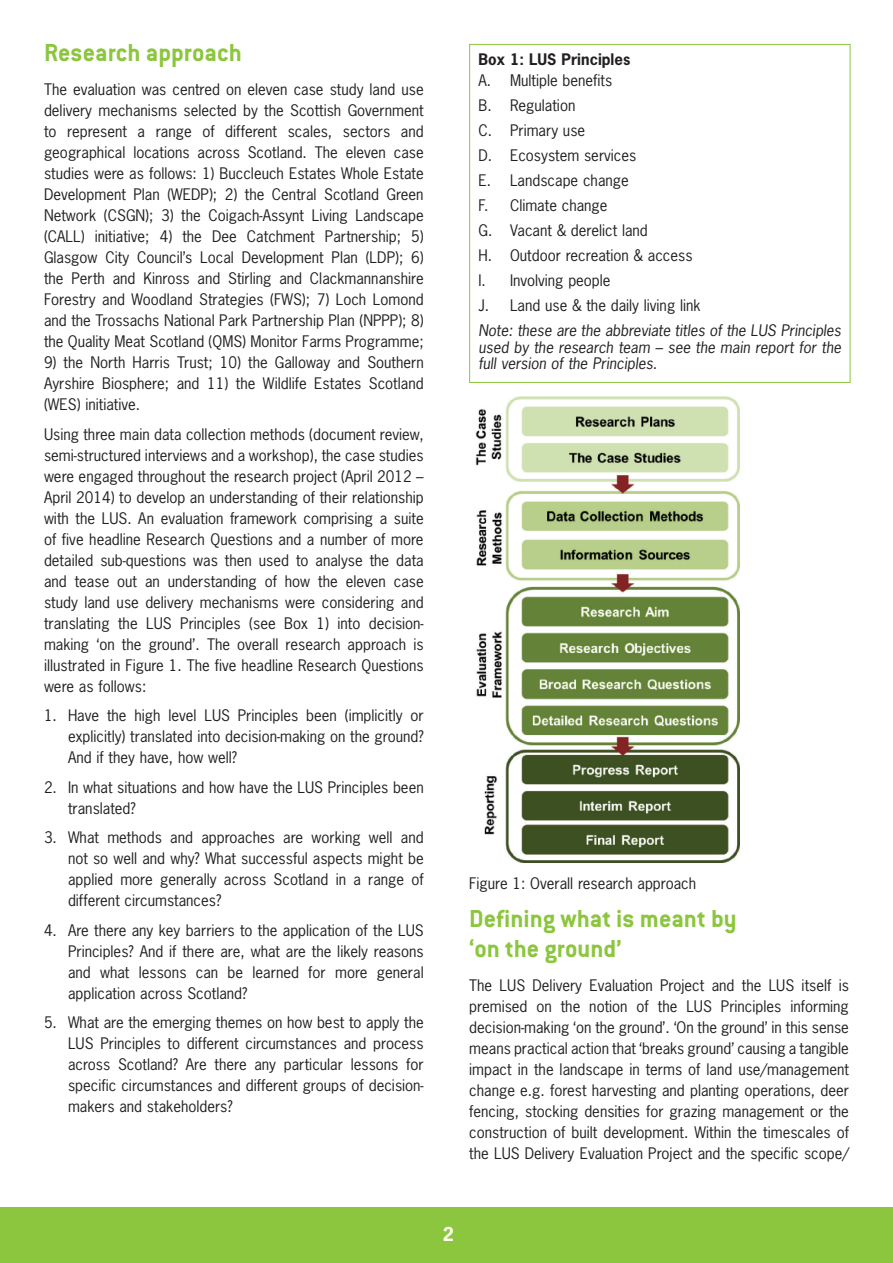
<style>
.page{position:relative;width:893px;height:1263px;background:#fff}
.page>*{position:absolute;margin:0;border:0;box-sizing:border-box;transform-origin:0 0}
.t1{font:700 27px/30px "Conduit OSITC";color:#8cc63e}
.t2{font:700 18px "News Gothic";color:#fffef4}
.t3{font:15px/21px "News Gothic LT";color:#231f20;text-align:justify}
.t4{font:italic 15px/16.5px "News Gothic LT";color:#231f20;text-align:justify}
.t5{font:700 15px "News Gothic LT";color:#231f20}
</style>
<div class="page">
<div style="left:0;top:1208px;width:893px;height:55px;background:#8cc63e"></div>
<div style="left:469px;top:44px;width:381px;height:339px;border:1px solid #8cc63e"></div>
<img style="left:475px;top:396px;width:264px;height:467px">
<h1 class="t1" style="left:44px;top:37px;width:199px">Research approach</h1>
<p class="t3" style="left:44px;top:79px;width:381px">The evaluation was centred on eleven case study land use delivery mechanisms selected by the Scottish Government to represent a range of different scales, sectors and geographical locations across Scotland. The eleven case studies were as follows: 1) Buccleuch Estates Whole Estate Development Plan (WEDP); 2) the Central Scotland Green Network (CSGN); 3) the Coigach-Assynt Living Landscape (CALL) initiative; 4) the Dee Catchment Partnership; 5)<br>Glasgow City Council’s Local Development Plan (LDP); 6) the Perth and Kinross and Stirling and Clackmannanshire Forestry and Woodland Strategies (FWS); 7) Loch Lomond and the Trossachs National Park Partnership Plan (NPPP); 8) the Quality Meat Scotland (QMS) Monitor Farms Programme;</p>
<p class="t3" style="left:44px;top:352px;width:381px">9) the North Harris Trust; 10) the Galloway and Southern Ayrshire Biosphere; and 11) the Wildlife Estates Scotland (WES) initiative.</p>
<p class="t3" style="left:44px;top:423px;width:381px">Using three main data collection methods (document review, semi-structured interviews and a workshop), the case studies were engaged throughout the research project (April 2012 – April 2014) to develop an understanding of their relationship with the LUS. An evaluation framework comprising a suite of five headline Research Questions and a number of more detailed sub-questions was then used to analyse the data and tease out an understanding of how the eleven case study land use delivery mechanisms were considering and translating the LUS Principles (see Box 1) into decision&shy;making ‘on the ground’. The overall research approach is illustrated in Figure 1. The five headline Research Questions were as follows:</p>
<p class="t3" style="left:68px;top:705px;width:357px;text-indent:-24px">1. Have the high level LUS Principles been (implicitly or explicitly) translated into decision-making on the ground?<br>And if they have, how well?</p>
<p class="t3" style="left:68px;top:776px;width:357px;text-indent:-24px">2. In what situations and how have the LUS Principles been translated?</p>
<p class="t3" style="left:68px;top:827px;width:357px;text-indent:-24px">3. What methods and approaches are working well and not so well and why? What successful aspects might be applied more generally across Scotland in a range of different circumstances?</p>
<p class="t3" style="left:68px;top:919px;width:357px;text-indent:-24px">4. Are there any key barriers to the application of the LUS Principles? And if there are, what are the likely reasons and what lessons can be learned for more general application across Scotland?</p>
<p class="t3" style="left:68px;top:1012px;width:357px;text-indent:-24px">5. What are the emerging themes on how best to apply the LUS Principles to different circumstances and process across Scotland? Are there any particular lessons for specific circumstances and different groups of decision&shy;makers and stakeholders?</p>
<p class="t5" style="left:478px;top:50px;width:153px">Box 1: LUS Principles</p>
<p class="t3" style="left:478px;top:68px;width:224px;line-height:25px;text-align:left">A. Multiple benefits<br>B. Regulation<br>C. Primary use<br>D. Ecosystem services<br>E. Landscape change<br>F. Climate change<br>G. Vacant &amp; derelict land<br>H. Outdoor recreation &amp; access<br>I. Involving people<br>J. Land use &amp; the daily living link</p>
<p class="t4" style="left:478px;top:322px;width:364px">Note: these are the abbreviate titles of the LUS Principles used by the research team – see the main report for the full version of the Principles.</p>
<p class="t3" style="left:469px;top:872px;width:228px">Figure 1: Overall research approach</p>
<h1 class="t1" style="left:469px;top:903px;width:269px">Defining what is meant by ‘on the ground’</h1>
<p class="t3" style="left:469px;top:975px;width:381px">The LUS Delivery Evaluation Project and the LUS itself is premised on the notion of the LUS Principles informing decision-making ‘on the ground’. ‘On the ground’ in this sense means practical action that ‘breaks ground’ causing a tangible impact in the landscape in terms of land use/management change e.g. forest harvesting and planting operations, deer fencing, stocking densities for grazing management or the construction of built development. Within the timescales of the LUS Delivery Evaluation Project and the specific scope/</p>
<p class="t2" style="left:443px;top:1223px;width:13px">2</p>
</div>
